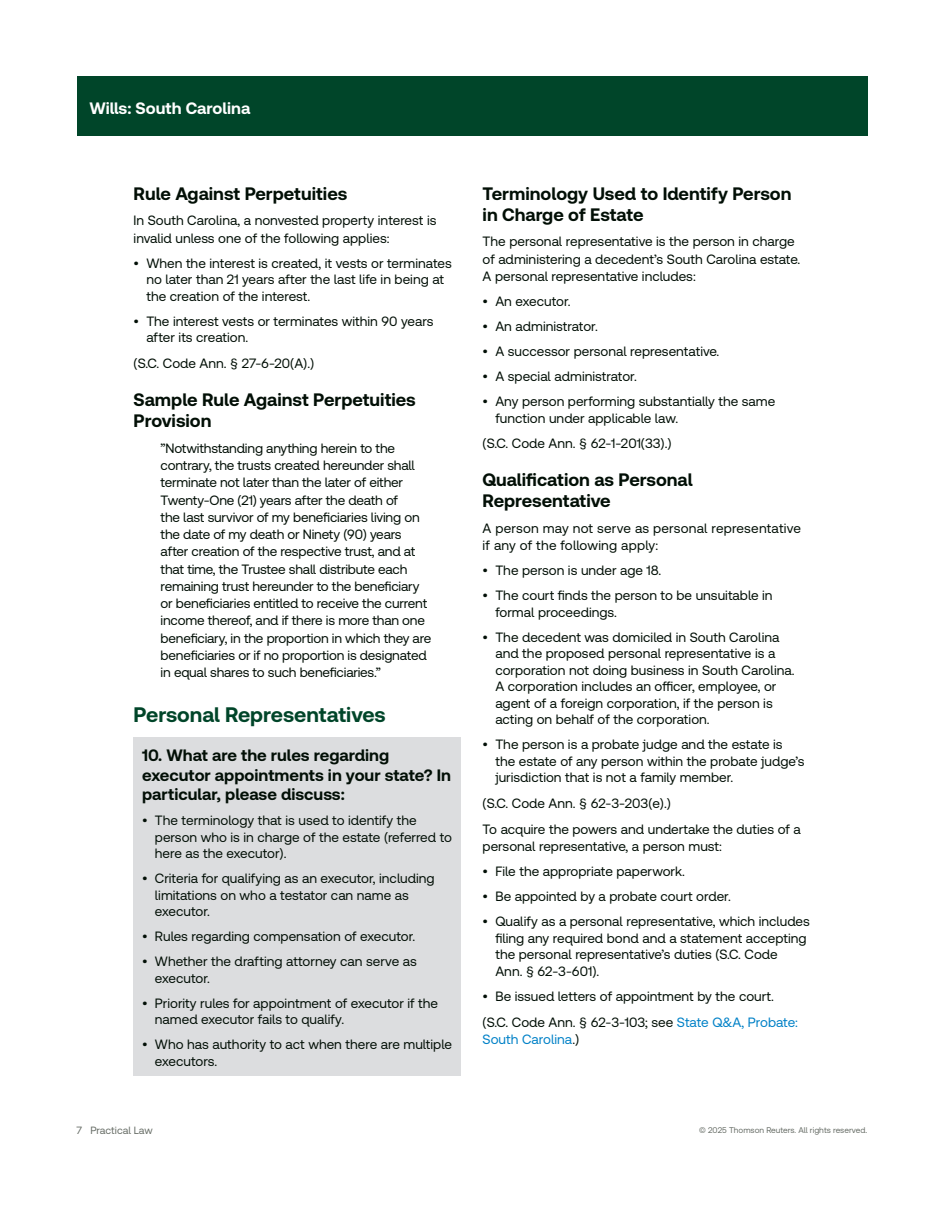
<style>
.page{position:relative;width:944px;height:1214px;background:#fff}
.page>*{position:absolute;margin:0;border:0;box-sizing:border-box;transform-origin:0 0}
.t1{font:700 21px "Clario";letter-spacing:-.005em;color:#004529}
.t2{font:700 18px/21px "Clario";color:#020f06}
.t3{font:700 16.5px/19.5px "Clario";color:#020f06}
.t4{font:700 16.5px "Clario";color:#fff}
.t5{font:13.5px/16.5px "Clario";color:#020f06}
.t6{font:13.5px "Clario";color:#0081c7}
.t7{font:10.5px "Clario";color:#676d66}
.t8{font:8.25px "Clario";color:#676d66}
.s1{color:#0081c7}
.s2{color:#020f06}
</style>
<div class="page">
<div style="left:77px;top:77px;width:790px;height:59px;background:#004529"></div>
<div style="left:134px;top:737px;width:327px;height:339px;background:#dcdddf"></div>
<p class="t4" style="left:89px;top:98px;width:162px">Wills: South Carolina</p>
<h2 class="t2" style="left:134px;top:182px;width:215px">Rule Against Perpetuities</h2>
<p class="t5" style="left:134px;top:212px;width:304px;line-height:17.2px">In South Carolina, a nonvested property interest is invalid unless one of the following applies:</p>
<p class="t5" style="left:146px;top:254px;width:307px;text-indent:-13px">• When the interest is created, it vests or terminates no later than 21 years after the last life in being at the creation of the interest.</p>
<p class="t5" style="left:146px;top:312px;width:289px;text-indent:-13px">• The interest vests or terminates within 90 years after its creation.</p>
<p class="t5" style="left:134px;top:354px;width:182px">(S.C. Code Ann. § 27-6-20(A).)</p>
<h2 class="t2" style="left:134px;top:388px;width:284px">Sample Rule Against Perpetuities<br>Provision</h2>
<p class="t5" style="left:161px;top:439px;width:272px;line-height:17.2px">”Notwithstanding anything herein to the contrary, the trusts created hereunder shall terminate not later than the later of either Twenty-One (21) years after the death of<br>the last survivor of my beneficiaries living on the date of my death or Ninety (90) years after creation of the respective trust, and at that time, the Trustee shall distribute each remaining trust hereunder to the beneficiary or beneficiaries entitled to receive the current income thereof, and if there is more than one beneficiary, in the proportion in which they are beneficiaries or if no proportion is designated in equal shares to such beneficiaries.”</p>
<h1 class="t1" style="left:134px;top:701px;width:253px">Personal Representatives</h1>
<p class="t3" style="left:142px;top:745px;width:310px">10. What are the rules regarding executor appointments in your state? In particular, please discuss:</p>
<p class="t5" style="left:155px;top:812px;width:299px;text-indent:-13px">• The terminology that is used to identify the person who is in charge of the estate (referred to here as the executor).</p>
<p class="t5" style="left:155px;top:870px;width:281px;text-indent:-13px">• Criteria for qualifying as an executor, including limitations on who a testator can name as executor.</p>
<p class="t5" style="left:142px;top:928px;width:274px">• Rules regarding compensation of executor.</p>
<p class="t5" style="left:155px;top:953px;width:263px;text-indent:-13px">• Whether the drafting attorney can serve as executor.</p>
<p class="t5" style="left:155px;top:994px;width:285px;text-indent:-13px">• Priority rules for appointment of executor if the named executor fails to qualify.</p>
<p class="t5" style="left:155px;top:1036px;width:298px;text-indent:-13px">• Who has authority to act when there are multiple executors.</p>
<h2 class="t2" style="left:482px;top:182px;width:310px">Terminology Used to Identify Person in Charge of Estate</h2>
<p class="t5" style="left:482px;top:233px;width:319px;line-height:17.2px">The personal representative is the person in charge of administering a decedent’s South Carolina estate.<br>A personal representative includes:</p>
<p class="t5" style="left:482px;top:292px;width:89px">• An executor.</p>
<p class="t5" style="left:482px;top:317px;width:117px">• An administrator.</p>
<p class="t5" style="left:482px;top:342px;width:238px">• A successor personal representative.</p>
<p class="t5" style="left:482px;top:367px;width:156px">• A special administrator.</p>
<p class="t5" style="left:495px;top:392px;width:281px;text-indent:-13px">• Any person performing substantially the same function under applicable law.</p>
<p class="t5" style="left:482px;top:435px;width:190px">(S.C. Code Ann. § 62-1-201(33).)</p>
<h2 class="t2" style="left:482px;top:469px;width:211px">Qualification as Personal<br>Representative</h2>
<p class="t5" style="left:482px;top:519px;width:320px;line-height:17.2px">A person may not serve as personal representative if any of the following apply:</p>
<p class="t5" style="left:482px;top:562px;width:180px">• The person is under age 18.</p>
<p class="t5" style="left:495px;top:587px;width:279px;text-indent:-13px">• The court finds the person to be unsuitable in formal proceedings.</p>
<p class="t5" style="left:495px;top:628px;width:301px;text-indent:-13px">• The decedent was domiciled in South Carolina and the proposed personal representative is a corporation not doing business in South Carolina.<br>A corporation includes an officer, employee, or agent of a foreign corporation, if the person is acting on behalf of the corporation.</p>
<p class="t5" style="left:495px;top:736px;width:311px;text-indent:-13px">• The person is a probate judge and the estate is the estate of any person within the probate judge’s jurisdiction that is not a family member.</p>
<p class="t5" style="left:482px;top:790px;width:320px;line-height:25.8px">(S.C. Code Ann. § 62-3-203(e).)<br>To acquire the powers and undertake the duties of a</p>
<p class="t5" style="left:482px;top:837px;width:241px">personal representative, a person must:</p>
<p class="t5" style="left:482px;top:862px;width:204px">• File the appropriate paperwork.</p>
<p class="t5" style="left:482px;top:887px;width:250px">• Be appointed by a probate court order.</p>
<p class="t5" style="left:495px;top:912px;width:316px;text-indent:-13px">• Qualify as a personal representative, which includes filing any required bond and a statement accepting the personal representative’s duties (S.C. Code<br>Ann. § 62-3-601).</p>
<p class="t5" style="left:482px;top:982px;width:317px;line-height:25.8px">• Be issued letters of appointment by the court. (S.C. Code Ann. § 62-3-103; see <span class="s1">State Q&amp;A, Probate:</span></p>
<p class="t6" style="left:482px;top:1030px;width:98px">South Carolina<span class="s2">.)</span></p>
<p class="t7" style="left:77px;top:1124px;width:78px">7 Practical Law</p>
<p class="t8" style="left:699px;top:1124px;width:170px">© 2025 Thomson Reuters. All rights reserved.</p>
</div>
